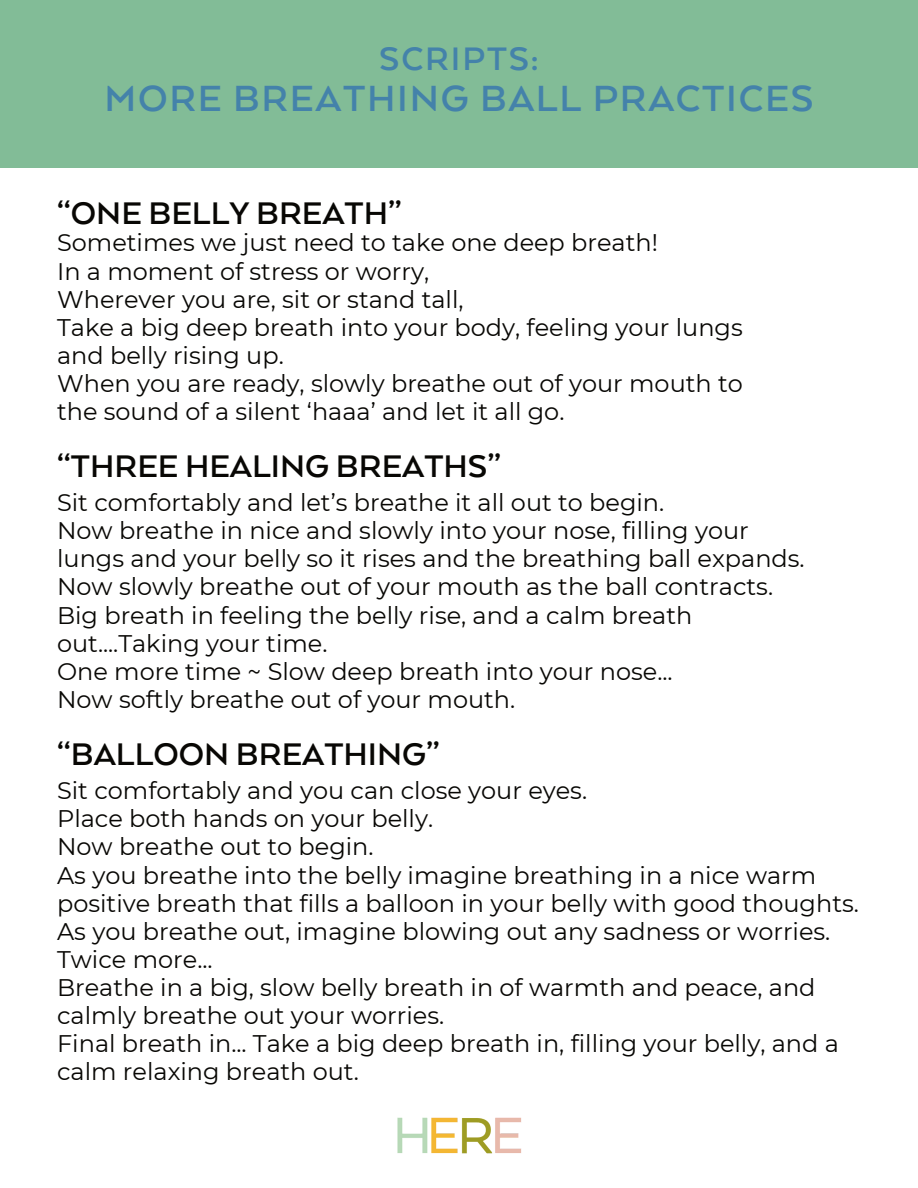
<style>
.page{position:relative;width:918px;height:1188px;background:#fff}
.page>*{position:absolute;margin:0;border:0;box-sizing:border-box;transform-origin:0 0}
.t1{font:700 42px "Arquitecta";letter-spacing:.04em;color:#4482aa}
.t2{font:700 37.5px "Arquitecta";letter-spacing:.05em;color:#4482aa}
.t3{font:700 36px "Arquitecta";color:#080704}
.t4{font:24px/28.2px "Montserrat";color:#080704}
</style>
<div class="page">
<div style="left:0;top:0;width:918px;height:168px;background:#82bc97"></div>
<img style="left:397px;top:1117px;width:125px;height:37px">
<h2 class="t2" style="left:379px;top:36px;width:161px">SCRIPTS:</h2>
<h1 class="t1" style="left:105px;top:72px;width:710px">MORE BREATHING BALL PRACTICES</h1>
<h3 class="t3" style="left:57px;top:191px;width:346px">“ONE BELLY BREATH”</h3>
<p class="t4" style="left:57px;top:228px;width:687px">Sometimes we just need to take one deep breath!<br>In a moment of stress or worry,<br>Wherever you are, sit or stand tall,<br>Take a big deep breath into your body, feeling your lungs and belly rising up.<br>When you are ready, slowly breathe out of your mouth to the sound of a silent ‘haaa’ and let it all go.</p>
<h3 class="t3" style="left:57px;top:443px;width:445px">“THREE HEALING BREATHS”</h3>
<p class="t4" style="left:57px;top:488px;width:749px">Sit comfortably and let’s breathe it all out to begin.<br>Now breathe in nice and slowly into your nose, filling your lungs and your belly so it rises and the breathing ball expands.<br>Now slowly breathe out of your mouth as the ball contracts.<br>Big breath in feeling the belly rise, and a calm breath out....Taking your time.<br>One more time ~ Slow deep breath into your nose...<br>Now softly breathe out of your mouth.</p>
<h3 class="t3" style="left:57px;top:732px;width:384px">“BALLOON BREATHING”</h3>
<p class="t4" style="left:57px;top:776px;width:803px">Sit comfortably and you can close your eyes.<br>Place both hands on your belly.<br>Now breathe out to begin.<br>As you breathe into the belly imagine breathing in a nice warm positive breath that fills a balloon in your belly with good thoughts.<br>As you breathe out, imagine blowing out any sadness or worries.<br>Twice more...<br>Breathe in a big, slow belly breath in of warmth and peace, and calmly breathe out your worries.<br>Final breath in... Take a big deep breath in, filling your belly, and a calm relaxing breath out.</p>
</div>
